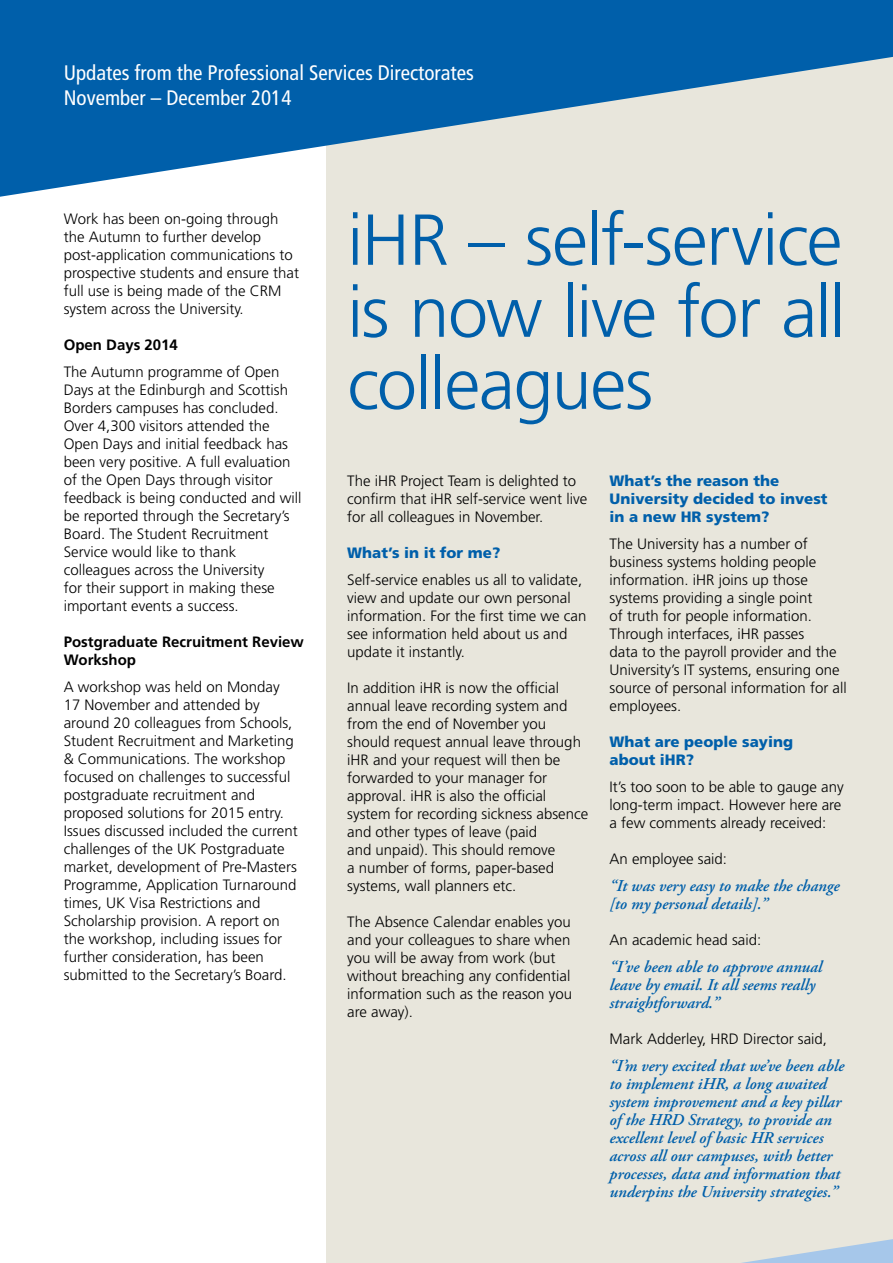
<style>
.page{position:relative;width:893px;height:1263px;background:#fff}
.page>*{position:absolute;margin:0;border:0;box-sizing:border-box;transform-origin:0 0}
.t1{font:300 72px/72px "Frutiger";letter-spacing:-.02em;color:#005faa;text-align:justify}
.t2{font:condensed 21px/25.2px "Frutiger";color:#fff}
.t3{font:italic 600 16.5px/18px "Adobe Garamond Pro";color:#005faa}
.t4{font:300 15px/18px "Frutiger";color:#000}
.t5{font:900 15px/18px "Frutiger";color:#005faa}
.t6{font:700 15px/18px "Frutiger";color:#000}
</style>
<div class="page">
<div style="left:326px;top:0;width:567px;height:1263px;background:#e8e6dc"></div>
<svg style="left:741px;top:1239px;width:152px;height:24px"></svg>
<svg style="left:0;top:0;width:893px;height:197px;fill:#005faa"></svg>
<h2 class="t2" style="left:64px;top:60px;width:412px">Updates from the Professional Services Directorates<br>November – December 2014</h2>
<p class="t4" style="left:64px;top:210px;width:237px">Work has been on-going through the Autumn to further develop post-application communications to prospective students and ensure that full use is being made of the CRM system across the University.</p>
<p class="t6" style="left:64px;top:336px;width:116px">Open Days 2014</p>
<p class="t4" style="left:64px;top:363px;width:239px">The Autumn programme of Open<br>Days at the Edinburgh and Scottish<br>Borders campuses has concluded.<br>Over 4,300 visitors attended the<br>Open Days and initial feedback has been very positive. A full evaluation of the Open Days through visitor feedback is being conducted and will be reported through the Secretary’s<br>Board. The Student Recruitment<br>Service would like to thank colleagues across the University<br>for their support in making these important events a success.</p>
<p class="t6" style="left:64px;top:633px;width:242px">Postgraduate Recruitment Review<br>Workshop</p>
<p class="t4" style="left:64px;top:678px;width:235px">A workshop was held on Monday 17 November and attended by around 20 colleagues from Schools, Student Recruitment and Marketing &amp; Communications. The workshop focused on challenges to successful postgraduate recruitment and proposed solutions for 2015 entry.<br>Issues discussed included the current challenges of the UK Postgraduate market, development of Pre-Masters Programme, Application Turnaround times, UK Visa Restrictions and Scholarship provision. A report on the workshop, including issues for further consideration, has been submitted to the Secretary’s Board.</p>
<h1 class="t1" style="left:347px;top:205px;width:500px">iHR – self-service is now live for all colleagues</h1>
<p class="t4" style="left:347px;top:472px;width:241px">The iHR Project Team is delighted to confirm that iHR self-service went live for all colleagues in November.</p>
<p class="t5" style="left:347px;top:543px;width:155px">What’s in it for me?</p>
<p class="t4" style="left:347px;top:571px;width:241px">Self-service enables us all to validate, view and update our own personal information. For the first time we can see information held about us and update it instantly.</p>
<p class="t4" style="left:347px;top:679px;width:242px">In addition iHR is now the official annual leave recording system and from the end of November you should request annual leave through iHR and your request will then be forwarded to your manager for approval. iHR is also the official system for recording sickness absence and other types of leave (paid<br>and unpaid). This should remove<br>a number of forms, paper-based systems, wall planners etc.</p>
<p class="t4" style="left:347px;top:913px;width:226px">The Absence Calendar enables you and your colleagues to share when you will be away from work (but without breaching any confidential information such as the reason you are away).</p>
<p class="t5" style="left:609px;top:472px;width:220px">What’s the reason the<br>University decided to invest in a new HR system?</p>
<p class="t4" style="left:609px;top:535px;width:239px">The University has a number of business systems holding people information. iHR joins up those systems providing a single point<br>of truth for people information.<br>Through interfaces, iHR passes<br>data to the payroll provider and the<br>University’s IT systems, ensuring one source of personal information for all employees.</p>
<p class="t5" style="left:609px;top:733px;width:185px">What are people saying about iHR?</p>
<p class="t4" style="left:609px;top:778px;width:236px">It’s too soon to be able to gauge any long-term impact. However here are a few comments already received:</p>
<p class="t4" style="left:609px;top:850px;width:119px">An employee said:</p>
<p class="t3" style="left:609px;top:877px;width:232px">“It was very easy to make the change [to my personal details].”</p>
<p class="t4" style="left:609px;top:931px;width:153px">An academic head said:</p>
<p class="t3" style="left:609px;top:958px;width:214px">“I’ve been able to approve annual leave by email. It all seems really straightforward.”</p>
<p class="t4" style="left:609px;top:1030px;width:219px">Mark Adderley, HRD Director said,</p>
<p class="t3" style="left:609px;top:1057px;width:236px">“I’m very excited that we’ve been able to implement iHR, a long awaited system improvement and a key pillar of the HRD Strategy, to provide an excellent level of basic HR services across all our campuses, with better processes, data and information that underpins the University strategies.”</p>
</div>
